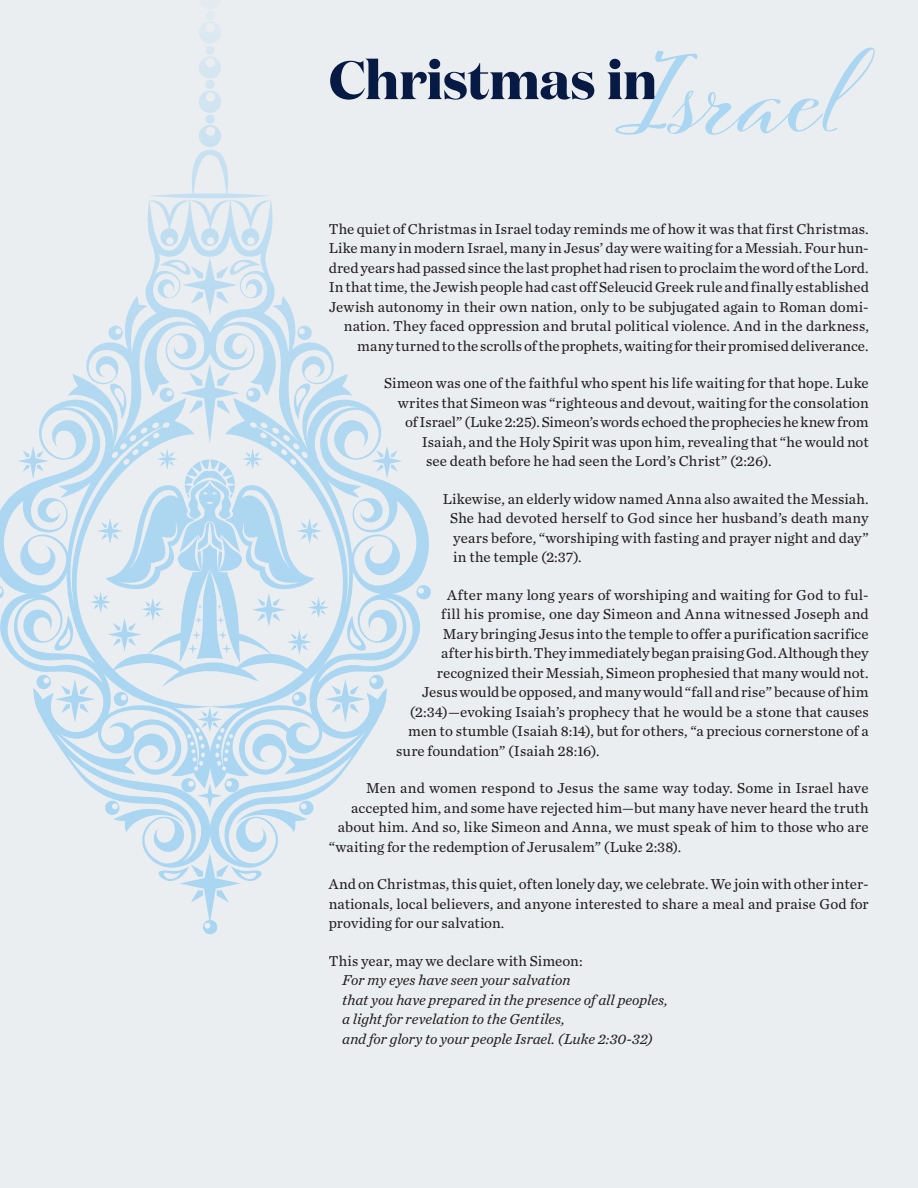
<style>
.page{position:relative;width:918px;height:1188px;background:#ebeef1}
.page>*{position:absolute;margin:0;border:0;box-sizing:border-box;transform-origin:0 0}
.Domaine_36pt{font:700 54px "Domaine Display";letter-spacing:-.005em;color:#071a43}
.bodytext{font:15px/19.5px "Chronicle Text G2";letter-spacing:.005em;color:#231f20;text-align:justify}
.body_text_indent{font:italic 15px "Chronicle Text G2";letter-spacing:-.005em;color:#231f20}
.s1{font-family:"Cinque Donne";font-size:105px;color:#aad6f2}
</style>
<div class="page">
<svg style="left:429px;top:588px;width:2px;height:9px"></svg>
<svg style="left:214px;top:285px;width:215px;height:579px"></svg>
<svg style="left:158px;top:853px;width:105px;height:82px"></svg>
<svg style="left:214px;top:777px;width:101px;height:55px"></svg>
<svg style="left:0;top:283px;width:214px;height:585px"></svg>
<svg style="left:18px;top:325px;width:385px;height:407px"></svg>
<svg style="left:148px;top:123px;width:125px;height:192px"></svg>
<svg style="left:199px;top:90px;width:22px;height:23px"></svg>
<svg style="left:199px;top:56px;width:22px;height:23px"></svg>
<div style="left:206px;top:80px;width:9px;height:9px;background:#d4e5f1;border-radius:50%"></div>
<div style="left:206px;top:46px;width:9px;height:9px;background:#d9e7f1;border-radius:50%"></div>
<div style="left:206px;top:114px;width:9px;height:10px;background:#cee3f1;border-radius:50%"></div>
<svg style="left:199px;top:22px;width:22px;height:21px"></svg>
<div style="left:206px;top:11px;width:9px;height:9px;background:#e1eaf1;border-radius:50%"></div>
<p class="Domaine_36pt" style="left:329px;top:45px;width:524px">Christmas in<span class="s1">Israel</span></p>
<p class="bodytext" style="left:329px;top:218px;width:542px;text-align:right">The quiet of Christmas in Israel today reminds me of how it was that first Christmas.<br>Like many in modern Israel, many in Jesus’ day were waiting for a Messiah. Four hun&shy;dred years had passed since the last prophet had risen to proclaim the word of the Lord.<br>In that time, the Jewish people had cast off Seleucid Greek rule and finally established Jewish autonomy in their own nation, only to be subjugated again to Roman domi&shy;nation. They faced oppression and brutal political violence. And in the darkness, many turned to the scrolls of the prophets, waiting for their promised deliverance.</p>
<p class="bodytext" style="left:384px;top:373px;width:486px">Simeon was one of the faithful who spent his life waiting for that hope. Luke</p>
<p class="bodytext" style="left:398px;top:392px;width:472px">writes that Simeon was “righteous and devout, waiting for the consolation</p>
<p class="bodytext" style="left:405px;top:412px;width:465px">of Israel” (Luke 2:25). Simeon’s words echoed the prophecies he knew from</p>
<p class="bodytext" style="left:422px;top:431px;width:449px">Isaiah, and the Holy Spirit was upon him, revealing that “he would not</p>
<p class="bodytext" style="left:426px;top:451px;width:347px">see death before he had seen the Lord’s Christ” (2:26).</p>
<p class="bodytext" style="left:450px;top:488px;width:420px;text-indent:-8px">Likewise, an elderly widow named Anna also awaited the Messiah.<br>She had devoted herself to God since her husband’s death many years before, “worshiping with fasting and prayer night and day” in the temple (2:37).</p>
<p class="bodytext" style="left:447px;top:584px;width:423px">After many long years of worshiping and waiting for God to ful-</p>
<p class="bodytext" style="left:441px;top:604px;width:429px">fill his promise, one day Simeon and Anna witnessed Joseph and</p>
<p class="bodytext" style="left:443px;top:623px;width:428px">Mary bringing Jesus into the temple to offer a purification sacrifice</p>
<p class="bodytext" style="left:441px;top:643px;width:429px">after his birth. They immediately began praising God. Although they</p>
<p class="bodytext" style="left:437px;top:662px;width:433px">recognized their Messiah, Simeon prophesied that many would not.</p>
<p class="bodytext" style="left:422px;top:682px;width:448px">Jesus would be opposed, and many would “fall and rise” because of him</p>
<p class="bodytext" style="left:410px;top:701px;width:461px">(2:34)—evoking Isaiah’s prophecy that he would be a stone that causes</p>
<p class="bodytext" style="left:408px;top:721px;width:462px">men to stumble (Isaiah 8:14), but for others, “a precious cornerstone of a</p>
<p class="bodytext" style="left:396px;top:740px;width:205px">sure foundation” (Isaiah 28:16).</p>
<p class="bodytext" style="left:366px;top:778px;width:504px">Men and women respond to Jesus the same way today. Some in Israel have</p>
<p class="bodytext" style="left:351px;top:797px;width:519px">accepted him, and some have rejected him—but many have never heard the truth</p>
<p class="bodytext" style="left:338px;top:817px;width:532px">about him. And so, like Simeon and Anna, we must speak of him to those who are</p>
<p class="bodytext" style="left:329px;top:836px;width:354px">“waiting for the redemption of Jerusalem” (Luke 2:38).</p>
<p class="bodytext" style="left:329px;top:874px;width:541px">And on Christmas, this quiet, often lonely day, we celebrate. We join with other inter&shy;nationals, local believers, and anyone interested to share a meal and praise God for providing for our salvation.</p>
<p class="bodytext" style="left:329px;top:950px;width:255px">This year, may we declare with Simeon:</p>
<p class="body_text_indent" style="left:342px;top:969px;width:230px">For my eyes have seen your salvation</p>
<p class="body_text_indent" style="left:342px;top:988px;width:327px">that you have prepared in the presence of all peoples,</p>
<p class="body_text_indent" style="left:342px;top:1008px;width:224px">a light for revelation to the Gentiles,</p>
<p class="body_text_indent" style="left:342px;top:1027px;width:312px">and for glory to your people Israel. (Luke 2:30-32)</p>
</div>
